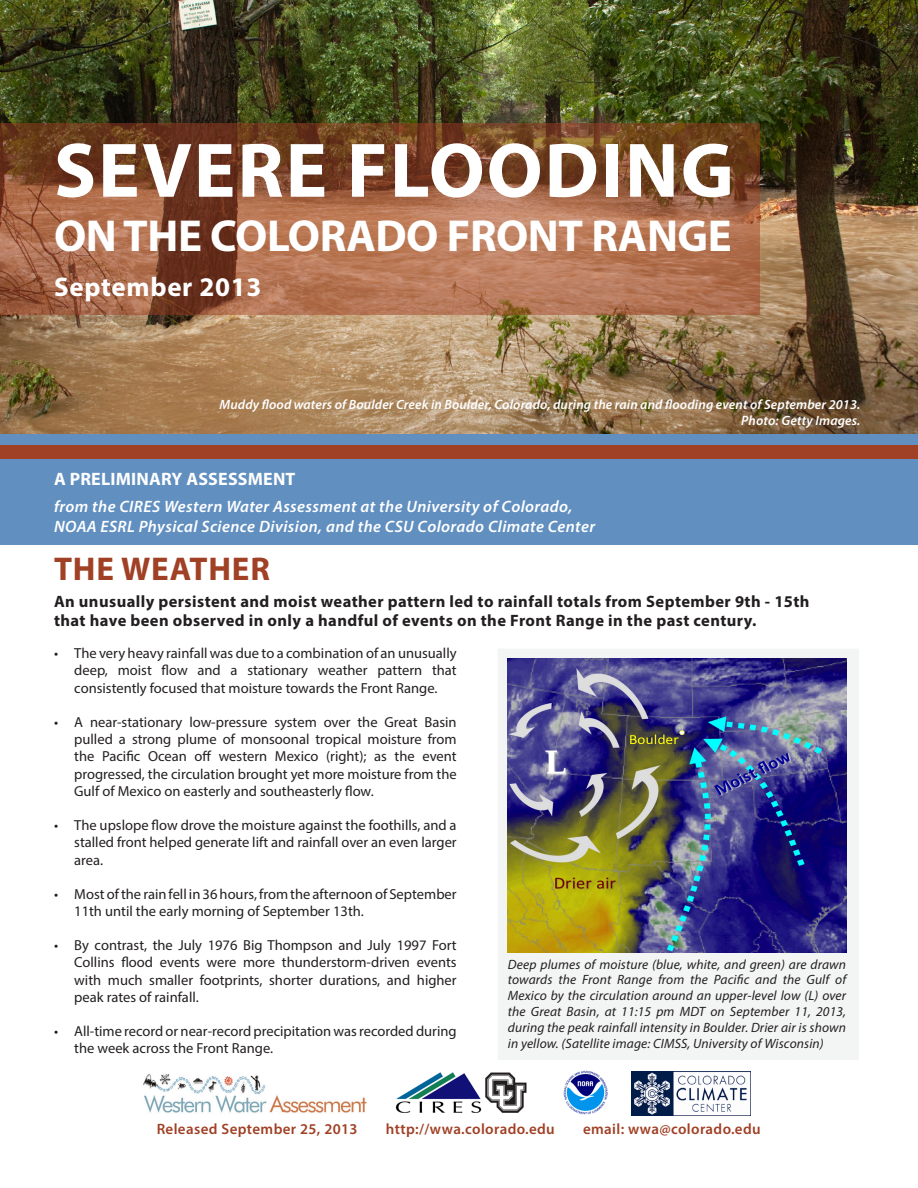
<style>
.page{position:relative;width:918px;height:1188px;background:#fff}
.page>*{position:absolute;margin:0;border:0;box-sizing:border-box;transform-origin:0 0}
.Title_2{font:700 78px "Myriad Pro";letter-spacing:.025em;color:#fff}
.Title_2-2{font:700 45px "Myriad Pro";letter-spacing:-.01em;color:#fff}
.Title_2-3{font:700 33px "Myriad Pro";letter-spacing:.025em;color:#a04025}
.Title_2-4{font:700 27px "Myriad Pro";letter-spacing:.025em;color:#fff}
.Title_2-5{font:700 18px "Myriad Pro";letter-spacing:.01em;color:#fff}
.Title_2-6{font:700 16.5px "Myriad Pro";letter-spacing:.025em;color:#231f20}
.Title_2-7{font:italic 600 16.5px "Myriad Pro";letter-spacing:.025em;color:#fff}
.Title_2-8{font:600 15px "Myriad Pro";letter-spacing:.025em;color:#a04025}
.t1{font:14.55px/17.4px "Myriad Pro";color:#231f20;text-align:justify}
.Title_2-9{font:italic 13.5px/15.9px "Myriad Pro";letter-spacing:.01em;color:#231f20;text-align:justify}
.Title_2-10{font:italic 600 13.5px/16.2px "Myriad Pro";letter-spacing:.01em;color:#fff;text-align:right}
</style>
<div class="page">
<img style="left:0;top:0;width:918px;height:434px">
<div style="left:0;top:434px;width:918px;height:111px;background:#618fc0"></div>
<div style="left:0;top:446px;width:918px;height:13px;background:#a04025"></div>
<svg style="left:0;top:123px;width:759px;height:192px;background:#965c3e"></svg>
<div style="left:496px;top:647px;width:364px;height:415px;background:#f3f5f4;border:2px solid #fff"></div>
<img style="left:395px;top:1072px;width:132px;height:41px">
<img style="left:564px;top:1071px;width:44px;height:44px">
<img style="left:143px;top:1074px;width:224px;height:39px">
<img style="left:632px;top:1071px;width:119px;height:44px">
<img style="left:508px;top:658px;width:338px;height:294px">
<p class="Title_2" style="left:54px;top:120px;width:681px">SEVERE FLOODING</p>
<p class="Title_2-2" style="left:54px;top:206px;width:679px">ON THE COLORADO FRONT RANGE</p>
<p class="Title_2-4" style="left:54px;top:269px;width:209px">September 2013</p>
<p class="Title_2-10" style="left:219px;top:396px;width:643px">Muddy flood waters of Boulder Creek in Boulder, Colorado, during the rain and flooding event of September 2013.<br>Photo: Getty Images.</p>
<p class="Title_2-5" style="left:54px;top:467px;width:243px">A PRELIMINARY ASSESSMENT</p>
<p class="Title_2-7" style="left:54px;top:496px;width:520px">from the CIRES Western Water Assessment at the University of Colorado,</p>
<p class="Title_2-7" style="left:54px;top:516px;width:543px">NOAA ESRL Physical Science Division, and the CSU Colorado Climate Center</p>
<p class="Title_2-3" style="left:54px;top:547px;width:217px">THE WEATHER</p>
<p class="Title_2-6" style="left:54px;top:590px;width:757px">An unusually persistent and moist weather pattern led to rainfall totals from September 9th - 15th</p>
<p class="Title_2-6" style="left:54px;top:610px;width:704px">that have been observed in only a handful of events on the Front Range in the past century.</p>
<p class="t1" style="left:74px;top:644px;width:384px;text-indent:-20px">• The very heavy rainfall was due to a combination of an unusually deep, moist flow and a stationary weather pattern that consistently focused that moisture towards the Front Range.</p>
<p class="t1" style="left:74px;top:713px;width:384px;text-indent:-20px">• A near-stationary low-pressure system over the Great Basin pulled a strong plume of monsoonal tropical moisture from the Pacific Ocean off western Mexico (right); as the event progressed, the circulation brought yet more moisture from the Gulf of Mexico on easterly and southeasterly flow.</p>
<p class="t1" style="left:74px;top:816px;width:384px;text-indent:-20px">• The upslope flow drove the moisture against the foothills, and a stalled front helped generate lift and rainfall over an even larger area.</p>
<p class="t1" style="left:74px;top:885px;width:384px;text-indent:-20px">• Most of the rain fell in 36 hours, from the afternoon of September<br>11th until the early morning of September 13th.</p>
<p class="t1" style="left:74px;top:936px;width:384px;text-indent:-20px">• By contrast, the July 1976 Big Thompson and July 1997 Fort Collins flood events were more thunderstorm-driven events with much smaller footprints, shorter durations, and higher peak rates of rainfall.</p>
<p class="t1" style="left:74px;top:1022px;width:384px;text-indent:-20px">• All-time record or near-record precipitation was recorded during the week across the Front Range.</p>
<p class="Title_2-9" style="left:508px;top:956px;width:340px">Deep plumes of moisture (blue, white, and green) are drawn towards the Front Range from the Pacific and the Gulf of Mexico by the circulation around an upper-level low (L) over the Great Basin, at 11:15 pm MDT on September 11, 2013, during the peak rainfall intensity in Boulder. Drier air is shown in yellow. (Satellite image: CIMSS, University of Wisconsin)</p>
<p class="Title_2-8" style="left:157px;top:1120px;width:202px">Released September 25, 2013</p>
<p class="Title_2-8" style="left:386px;top:1120px;width:170px">http://wwa.colorado.edu</p>
<p class="Title_2-8" style="left:583px;top:1120px;width:179px">email: wwa@colorado.edu</p>
</div>
